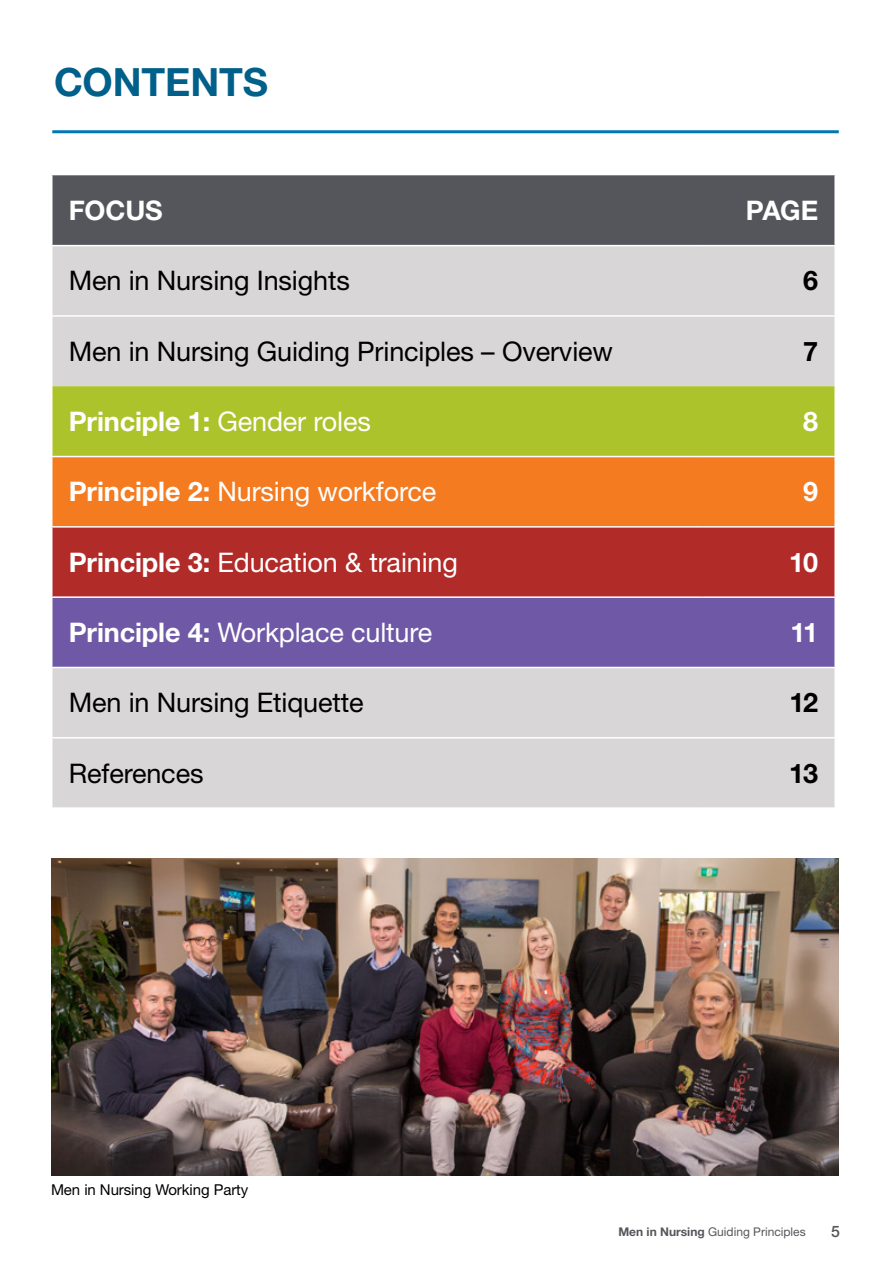
<style>
.page{position:relative;width:893px;height:1263px;background:#fff}
.page>*{position:absolute;margin:0;border:0;box-sizing:border-box;transform-origin:0 0}
.t1{font:700 39px "Helvetica Neue LT Std";letter-spacing:-.005em;color:#00608a}
.t2{font:27px "Helvetica Neue LT Std";letter-spacing:-.005em;color:#000}
.t3{font:27px "Helvetica Neue LT Std";letter-spacing:-.005em;color:#fff}
.t4{font:700 27px "Helvetica Neue LT Std";letter-spacing:-.005em;color:#fff}
.t5{font:700 27px "Helvetica Neue LT Std";color:#000}
.t6{font:500 15.75px "Helvetica Neue LT Std";color:#54565b}
.t7{font:15px "Helvetica Neue LT Std";letter-spacing:-.005em;color:#000}
.t8{font:12px "Helvetica Neue LT Std";color:#54565b}
.s1{font-weight:400}
.s2{font-weight:700}
</style>
<div class="page">
<div style="left:52px;top:175px;width:782px;height:70px;background:#54565b"></div>
<div style="left:52px;top:246px;width:782px;height:561px;background:#d8d6d7"></div>
<div style="left:52px;top:386px;width:782px;height:70px;background:#adc32b"></div>
<div style="left:52px;top:457px;width:782px;height:69px;background:#f47b20"></div>
<div style="left:52px;top:528px;width:782px;height:68px;background:#b12b29"></div>
<div style="left:52px;top:598px;width:782px;height:69px;background:#6f59a6"></div>
<hr style="left:51px;top:315px;width:652px;height:2px;background:#fff">
<hr style="left:703px;top:315px;width:133px;height:2px;background:#fff">
<hr style="left:51px;top:456px;width:652px;height:1px;background:#fff">
<hr style="left:703px;top:456px;width:133px;height:1px;background:#fff">
<hr style="left:51px;top:526px;width:652px;height:2px;background:#fff">
<hr style="left:703px;top:526px;width:133px;height:2px;background:#fff">
<hr style="left:51px;top:596px;width:652px;height:2px;background:#fff">
<hr style="left:703px;top:596px;width:133px;height:2px;background:#fff">
<hr style="left:51px;top:667px;width:652px;height:1px;background:#fff">
<hr style="left:703px;top:667px;width:133px;height:1px;background:#fff">
<hr style="left:51px;top:737px;width:652px;height:1px;background:#fff">
<hr style="left:703px;top:737px;width:133px;height:1px;background:#fff">
<hr style="left:52px;top:130px;width:787px;height:3px;background:#0077b3">
<img style="left:51px;top:858px;width:788px;height:317px">
<h1 class="t1" style="left:54px;top:58px;width:216px">CONTENTS</h1>
<p class="t4" style="left:69px;top:194px;width:96px">FOCUS</p>
<p class="t4" style="left:746px;top:194px;width:74px">PAGE</p>
<p class="t2" style="left:69px;top:265px;width:283px">Men in Nursing Insights</p>
<p class="t5" style="left:803px;top:264px;width:17px">6</p>
<p class="t2" style="left:69px;top:335px;width:546px">Men in Nursing Guiding Principles – Overview</p>
<p class="t5" style="left:803px;top:334px;width:17px">7</p>
<p class="t4" style="left:69px;top:405px;width:304px">Principle 1: <span class="s1">Gender roles</span></p>
<p class="t4" style="left:803px;top:405px;width:17px">8</p>
<p class="t3" style="left:69px;top:476px;width:369px"><span class="s2">Principle 2:</span> Nursing workforce</p>
<p class="t4" style="left:803px;top:475px;width:17px">9</p>
<p class="t3" style="left:69px;top:546px;width:391px"><span class="s2">Principle 3:</span> Education &amp; training</p>
<p class="t4" style="left:789px;top:545px;width:31px">10</p>
<p class="t3" style="left:69px;top:616px;width:365px"><span class="s2">Principle 4:</span> Workplace culture</p>
<p class="t4" style="left:790px;top:616px;width:29px">11</p>
<p class="t2" style="left:69px;top:687px;width:296px">Men in Nursing Etiquette</p>
<p class="t5" style="left:789px;top:686px;width:30px">12</p>
<p class="t2" style="left:69px;top:757px;width:136px">References</p>
<p class="t5" style="left:789px;top:756px;width:30px">13</p>
<p class="t7" style="left:51px;top:1180px;width:199px">Men in Nursing Working Party</p>
<p class="t8" style="left:618px;top:1224px;width:189px"><span class="s2">Men in Nursing</span> Guiding Principles</p>
<p class="t6" style="left:831px;top:1222px;width:10px">5</p>
</div>
